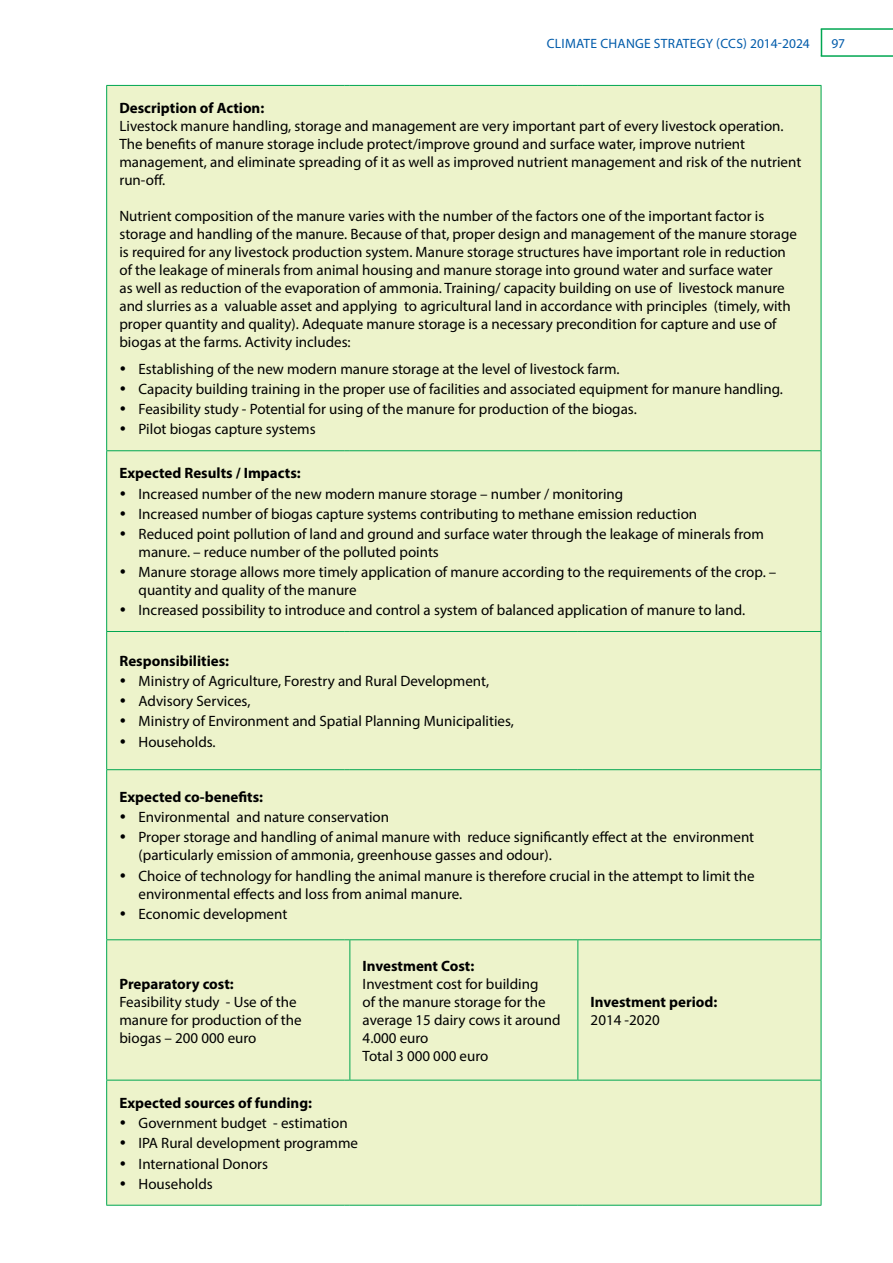
<style>
.page{position:relative;width:893px;height:1263px;background:#fff}
.page>*{position:absolute;margin:0;border:0;box-sizing:border-box;transform-origin:0 0}
.t1{font:15px/18px "Myriad Pro";color:#000}
.t2{font:700 15px "Myriad Pro";color:#000}
.t3{font:13.5px "Myriad Pro";letter-spacing:.02em;color:#005baa}
</style>
<div class="page">
<hr style="left:821px;top:28px;width:72px;height:2px;background:#00a651">
<svg style="left:821px;top:30px;width:1px;height:25px"></svg>
<hr style="left:821px;top:55px;width:72px;height:2px;background:#00a651">
<div style="left:107px;top:86px;width:714px;height:1119px;background:#edf3cb"></div>
<hr style="left:106px;top:85px;width:239px;height:1px;background:#00a651">
<hr style="left:106px;top:86px;width:1px;height:364px;background:#00a651">
<hr style="left:350px;top:85px;width:228px;height:1px;background:#00a651">
<hr style="left:583px;top:85px;width:238px;height:1px;background:#00a651">
<hr style="left:821px;top:86px;width:1px;height:364px;background:#00a651">
<hr style="left:106px;top:450px;width:239px;height:1px;background:#00a651">
<hr style="left:106px;top:451px;width:1px;height:180px;background:#00a651">
<hr style="left:350px;top:450px;width:228px;height:1px;background:#00a651">
<hr style="left:583px;top:450px;width:238px;height:1px;background:#00a651">
<hr style="left:821px;top:451px;width:1px;height:180px;background:#00a651">
<hr style="left:106px;top:631px;width:239px;height:1px;background:#00a651">
<hr style="left:106px;top:632px;width:1px;height:137px;background:#00a651">
<hr style="left:350px;top:631px;width:228px;height:1px;background:#00a651">
<hr style="left:583px;top:631px;width:238px;height:1px;background:#00a651">
<hr style="left:821px;top:632px;width:1px;height:137px;background:#00a651">
<hr style="left:106px;top:769px;width:239px;height:1px;background:#00a651">
<hr style="left:106px;top:770px;width:1px;height:169px;background:#00a651">
<hr style="left:350px;top:769px;width:228px;height:1px;background:#00a651">
<hr style="left:583px;top:769px;width:238px;height:1px;background:#00a651">
<hr style="left:821px;top:770px;width:1px;height:169px;background:#00a651">
<hr style="left:106px;top:939px;width:239px;height:1px;background:#00a651">
<hr style="left:106px;top:940px;width:1px;height:140px;background:#00a651">
<hr style="left:350px;top:939px;width:228px;height:1px;background:#00a651">
<hr style="left:349px;top:940px;width:1px;height:140px;background:#00a651">
<hr style="left:577px;top:940px;width:1px;height:140px;background:#00a651">
<hr style="left:583px;top:939px;width:238px;height:1px;background:#00a651">
<hr style="left:821px;top:940px;width:1px;height:140px;background:#00a651">
<hr style="left:106px;top:1080px;width:239px;height:1px;background:#00a651">
<hr style="left:106px;top:1080px;width:1px;height:125px;background:#00a651">
<hr style="left:350px;top:1080px;width:228px;height:1px;background:#00a651">
<hr style="left:583px;top:1080px;width:238px;height:1px;background:#00a651">
<hr style="left:821px;top:1080px;width:1px;height:125px;background:#00a651">
<hr style="left:106px;top:1205px;width:239px;height:1px;background:#00a651">
<hr style="left:350px;top:1205px;width:228px;height:1px;background:#00a651">
<hr style="left:583px;top:1205px;width:238px;height:1px;background:#00a651">
<svg style="left:121px;top:366px;width:4px;height:4px"></svg>
<svg style="left:121px;top:386px;width:4px;height:5px"></svg>
<svg style="left:121px;top:406px;width:4px;height:5px"></svg>
<svg style="left:121px;top:426px;width:4px;height:5px"></svg>
<svg style="left:121px;top:491px;width:4px;height:4px"></svg>
<svg style="left:121px;top:511px;width:4px;height:4px"></svg>
<svg style="left:121px;top:531px;width:4px;height:5px"></svg>
<svg style="left:121px;top:569px;width:4px;height:5px"></svg>
<svg style="left:121px;top:607px;width:4px;height:5px"></svg>
<svg style="left:121px;top:678px;width:4px;height:5px"></svg>
<svg style="left:121px;top:698px;width:4px;height:5px"></svg>
<svg style="left:121px;top:719px;width:4px;height:4px"></svg>
<svg style="left:121px;top:739px;width:4px;height:4px"></svg>
<svg style="left:121px;top:815px;width:4px;height:4px"></svg>
<svg style="left:121px;top:835px;width:4px;height:4px"></svg>
<svg style="left:121px;top:873px;width:4px;height:4px"></svg>
<svg style="left:121px;top:911px;width:4px;height:4px"></svg>
<svg style="left:121px;top:1120px;width:4px;height:5px"></svg>
<svg style="left:121px;top:1141px;width:4px;height:4px"></svg>
<svg style="left:121px;top:1161px;width:4px;height:4px"></svg>
<svg style="left:121px;top:1181px;width:4px;height:4px"></svg>
<p class="t3" style="left:547px;top:35px;width:265px">Climate Change Strategy (CCS) 2014-2024</p>
<p class="t3" style="left:831px;top:35px;width:15px">97</p>
<p class="t2" style="left:119px;top:98px;width:146px">Description of Action:</p>
<p class="t1" style="left:119px;top:117px;width:683px">Livestock manure handling, storage and management are very important part of every livestock operation.<br>The benefits of manure storage include protect/improve ground and surface water, improve nutrient management, and eliminate spreading of it as well as improved nutrient management and risk of the nutrient run-off.</p>
<p class="t1" style="left:119px;top:207px;width:679px">Nutrient composition of the manure varies with the number of the factors one of the important factor is storage and handling of the manure. Because of that, proper design and management of the manure storage is required for any livestock production system. Manure storage structures have important role in reduction of the leakage of minerals from animal housing and manure storage into ground water and surface water<br>as well as reduction of the evaporation of ammonia. Training/ capacity building on use of livestock manure and slurries as a valuable asset and applying to agricultural land in accordance with principles (timely, with proper quantity and quality). Adequate manure storage is a necessary precondition for capture and use of biogas at the farms. Activity includes:</p>
<p class="t1" style="left:139px;top:358px;width:646px;line-height:20.1px">Establishing of the new modern manure storage at the level of livestock farm.<br>Capacity building training in the proper use of facilities and associated equipment for manure handling.<br>Feasibility study - Potential for using of the manure for production of the biogas.<br>Pilot biogas capture systems</p>
<p class="t2" style="left:119px;top:464px;width:183px">Expected Results / Impacts:</p>
<p class="t1" style="left:139px;top:483px;width:627px;line-height:20.1px">I ncreased number of the new modern manure storage – number / monitoring<br>I ncreased number of biogas capture systems contributing to methane emission reduction<br>Reduced point pollution of land and ground and surface water through the leakage of minerals from</p>
<p class="t1" style="left:139px;top:541px;width:639px;line-height:20.1px">manure. – reduce number of the polluted points<br>Manure storage allows more timely application of manure according to the requirements of the crop. –</p>
<p class="t1" style="left:139px;top:580px;width:608px;line-height:20.1px">quantity and quality of the manure<br>I ncreased possibility to introduce and control a system of balanced application of manure to land.</p>
<p class="t2" style="left:119px;top:651px;width:111px">Responsibilities:</p>
<p class="t1" style="left:139px;top:671px;width:377px;line-height:20.1px">Ministry of Agriculture, Forestry and Rural Development, Advisory Services,<br>Ministry of Environment and Spatial Planning Municipalities, Households.</p>
<p class="t2" style="left:119px;top:787px;width:145px">Expected co-benefits:</p>
<p class="t1" style="left:139px;top:807px;width:617px;line-height:20.1px">Environmental and nature conservation<br>Proper storage and handling of animal manure with reduce significantly effect at the environment</p>
<p class="t1" style="left:139px;top:845px;width:618px;line-height:20.1px">(particularly emission of ammonia, greenhouse gasses and odour).<br>Choice of technology for handling the animal manure is therefore crucial in the attempt to limit the</p>
<p class="t1" style="left:139px;top:883px;width:325px;line-height:20.1px">environmental effects and loss from animal manure.<br>Economic development</p>
<p class="t2" style="left:119px;top:974px;width:116px">Preparatory cost:</p>
<p class="t1" style="left:119px;top:992px;width:184px">Feasibility study - Use of the manure for production of the biogas – 200 000 euro</p>
<p class="t2" style="left:363px;top:956px;width:113px">Investment Cost:</p>
<p class="t1" style="left:363px;top:974px;width:199px">I nvestment cost for building<br>of the manure storage for the average 15 dairy cows it around<br>4.000 euro<br>Total 3 000 000 euro</p>
<p class="t2" style="left:119px;top:1093px;width:194px">Expected sources of funding:</p>
<p class="t1" style="left:139px;top:1113px;width:221px;line-height:20.1px">Government budget - estimation<br>IPA Rural development programme<br>I nternational Donors<br>Households</p>
<p class="t2" style="left:591px;top:992px;width:128px">Investment period:</p>
<p class="t1" style="left:591px;top:1010px;width:71px">2014 -2020</p>
</div>
